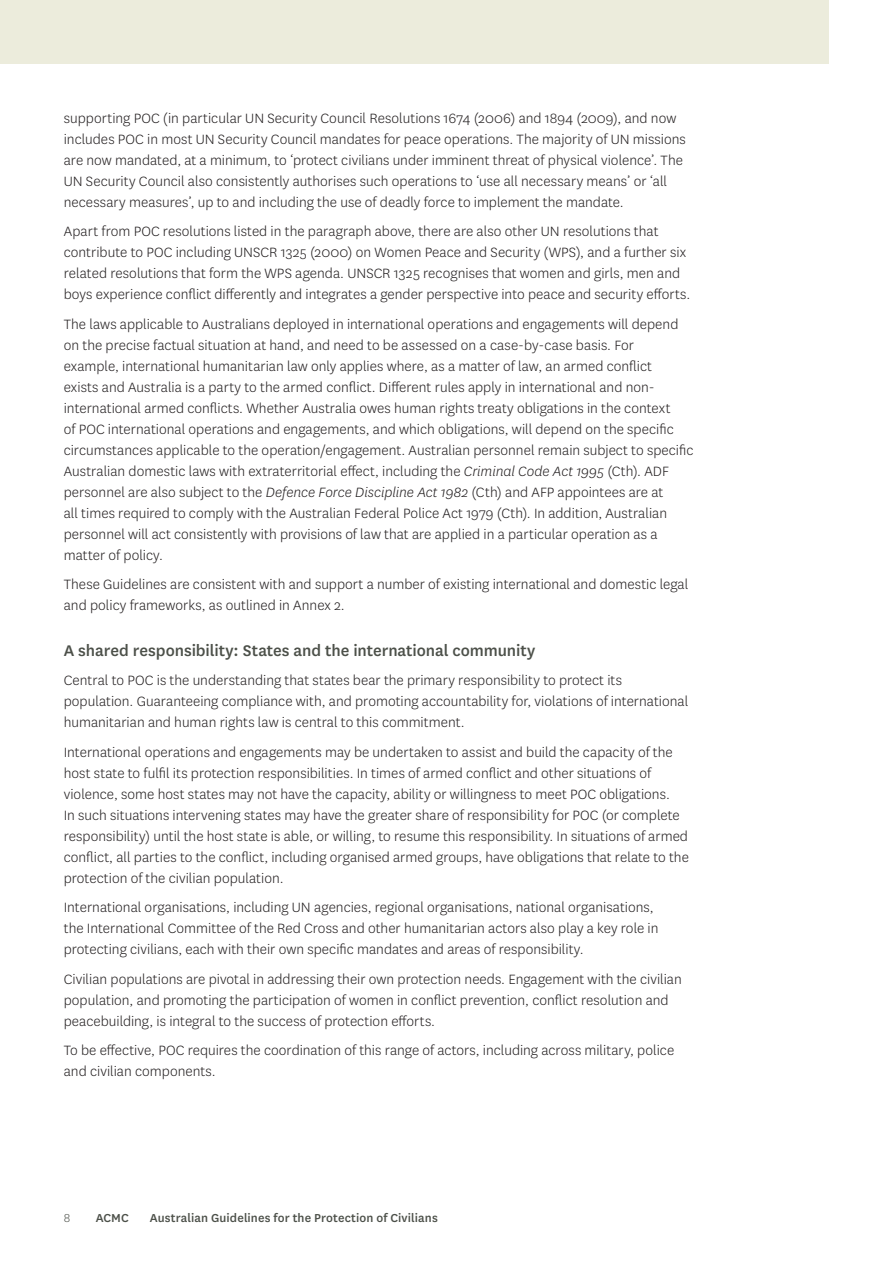
<style>
.page{position:relative;width:893px;height:1263px;background:#fff}
.page>*{position:absolute;margin:0;border:0;box-sizing:border-box;transform-origin:0 0}
.t1{font:500 18px "National";letter-spacing:-.005em;color:#4c5049}
.t2{font:300 15.75px/21px "National";color:#231f20}
.t3{font:500 13.5px "National";letter-spacing:.005em;color:#4c5049}
.t4{font:300 13.5px "National";color:#4c5049}
.s1{font-style:italic}
</style>
<div class="page">
<div style="left:0;top:0;width:828px;height:64px;background:#ececdc"></div>
<p class="t2" style="left:64px;top:107px;width:624px">supporting POC (in particular UN Security Council Resolutions 1674 (2006) and 1894 (2009), and now includes POC in most UN Security Council mandates for peace operations. The majority of UN missions are now mandated, at a minimum, to ‘protect civilians under imminent threat of physical violence’. The UN Security Council also consistently authorises such operations to ‘use all necessary means’ or ‘all necessary measures’, up to and including the use of deadly force to implement the mandate.</p>
<p class="t2" style="left:64px;top:221px;width:628px">Apart from POC resolutions listed in the paragraph above, there are also other UN resolutions that contribute to POC including UNSCR 1325 (2000) on Women Peace and Security (WPS), and a further six related resolutions that form the WPS agenda. UNSCR 1325 recognises that women and girls, men and boys experience conflict differently and integrates a gender perspective into peace and security efforts.</p>
<p class="t2" style="left:64px;top:313px;width:631px">The laws applicable to Australians deployed in international operations and engagements will depend on the precise factual situation at hand, and need to be assessed on a case-by-case basis. For<br>example, international humanitarian law only applies where, as a matter of law, an armed conflict<br>exists and Australia is a party to the armed conflict. Different rules apply in international and non&shy;international armed conflicts. Whether Australia owes human rights treaty obligations in the context<br>of POC international operations and engagements, and which obligations, will depend on the specific circumstances applicable to the operation/engagement. Australian personnel remain subject to specific Australian domestic laws with extraterritorial effect, including the <span class="s1">Criminal Code Act 1995</span> (Cth). ADF personnel are also subject to the <span class="s1">Defence Force Discipline Act 1982</span> (Cth) and AFP appointees are at<br>all times required to comply with the Australian Federal Police Act 1979 (Cth). In addition, Australian personnel will act consistently with provisions of law that are applied in a particular operation as a matter of policy.</p>
<p class="t2" style="left:64px;top:573px;width:626px">These Guidelines are consistent with and support a number of existing international and domestic legal and policy frameworks, as outlined in Annex 2.</p>
<p class="t1" style="left:64px;top:638px;width:473px">A shared responsibility: States and the international community</p>
<p class="t2" style="left:64px;top:669px;width:626px">Central to POC is the understanding that states bear the primary responsibility to protect its population. Guaranteeing compliance with, and promoting accountability for, violations of international humanitarian and human rights law is central to this commitment.</p>
<p class="t2" style="left:64px;top:741px;width:627px">International operations and engagements may be undertaken to assist and build the capacity of the host state to fulfil its protection responsibilities. In times of armed conflict and other situations of violence, some host states may not have the capacity, ability or willingness to meet POC obligations.<br>In such situations intervening states may have the greater share of responsibility for POC (or complete responsibility) until the host state is able, or willing, to resume this responsibility. In situations of armed conflict, all parties to the conflict, including organised armed groups, have obligations that relate to the protection of the civilian population.</p>
<p class="t2" style="left:64px;top:896px;width:596px">International organisations, including UN agencies, regional organisations, national organisations, the International Committee of the Red Cross and other humanitarian actors also play a key role in protecting civilians, each with their own specific mandates and areas of responsibility.</p>
<p class="t2" style="left:64px;top:968px;width:619px">Civilian populations are pivotal in addressing their own protection needs. Engagement with the civilian population, and promoting the participation of women in conflict prevention, conflict resolution and peacebuilding, is integral to the success of protection efforts.</p>
<p class="t2" style="left:64px;top:1039px;width:612px">To be effective, POC requires the coordination of this range of actors, including across military, police and civilian components.</p>
<p class="t4" style="left:64px;top:1209px;width:8px">8</p>
<p class="t3" style="left:96px;top:1209px;width:35px">ACMC</p>
<p class="t3" style="left:150px;top:1209px;width:290px">Australian Guidelines for the Protection of Civilians</p>
</div>
